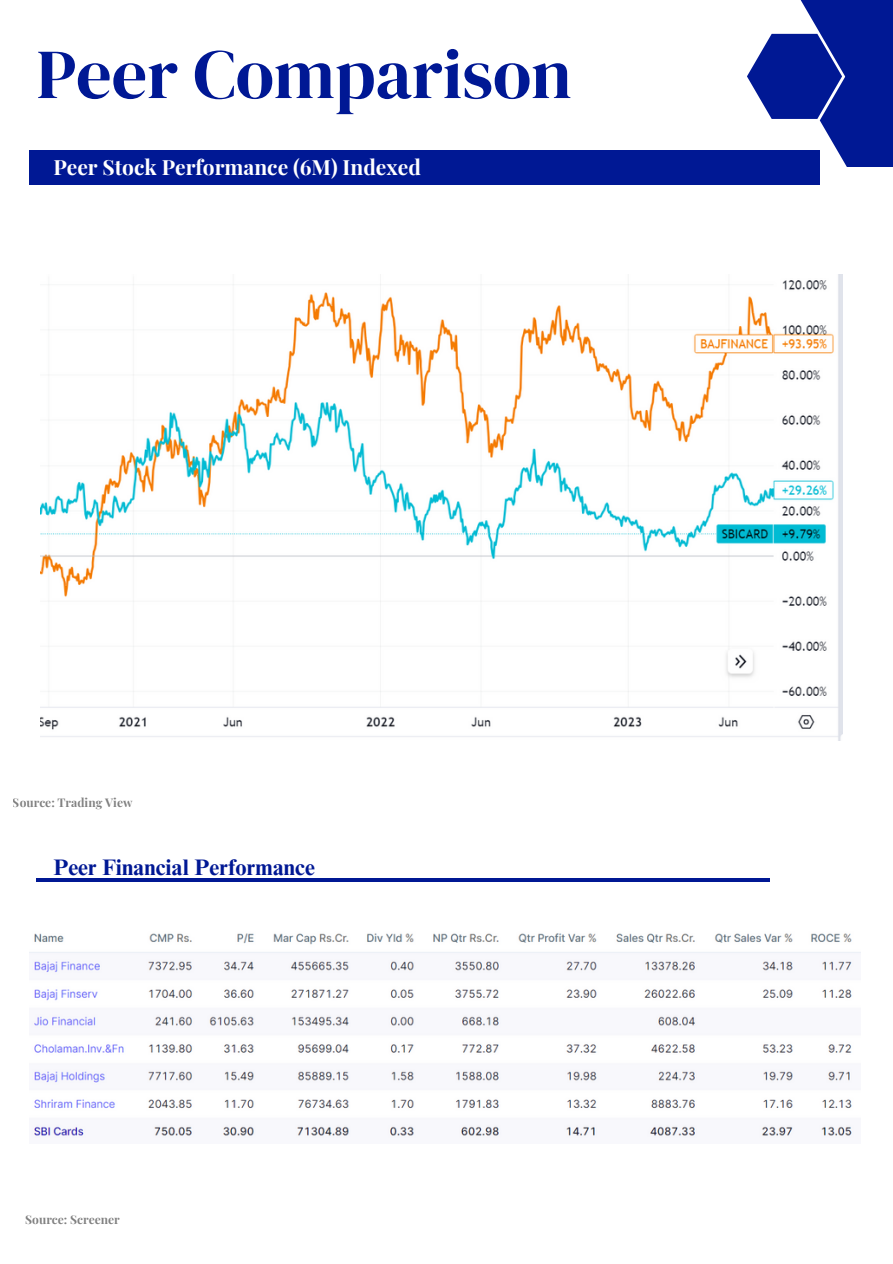
<style>
.page{position:relative;width:893px;height:1264px;background:#fff}
.page>*{position:absolute;margin:0;border:0;box-sizing:border-box;transform-origin:0 0}
.t1{font:70.05px "DM Serif Display";color:#001894}
.t2{font:700 22.5px "Times NRMT Pro";color:#001894}
.t3{font:700 21px "Playfair Display";color:#fff}
.t4{font:700 12px "Playfair Display";color:#000}
</style>
<div class="page">
<div style="left:800px;top:0;width:92px;height:113px;background:#001894"></div>
<svg style="left:747px;top:34px;width:145px;height:133px"></svg>
<div style="left:29px;top:150px;width:790px;height:34px;background:#001894"></div>
<hr style="left:37px;top:878px;width:732px;height:3px;background:#001894">
<img style="left:29px;top:933px;width:831px;height:203px">
<img style="left:40px;top:274px;width:802px;height:467px">
<p class="t1" style="left:37px;top:25px;width:536px">Peer Comparison</p>
<p class="t3" style="left:53px;top:152px;width:369px">Peer Stock Performance (6M) Indexed</p>
<p class="t4" style="left:13px;top:794px;width:121px">Source: Trading View</p>
<p class="t2" style="left:53px;top:858px;width:263px">Peer Financial Performance</p>
<p class="t4" style="left:25px;top:1211px;width:96px">Source: Screener</p>
</div>
